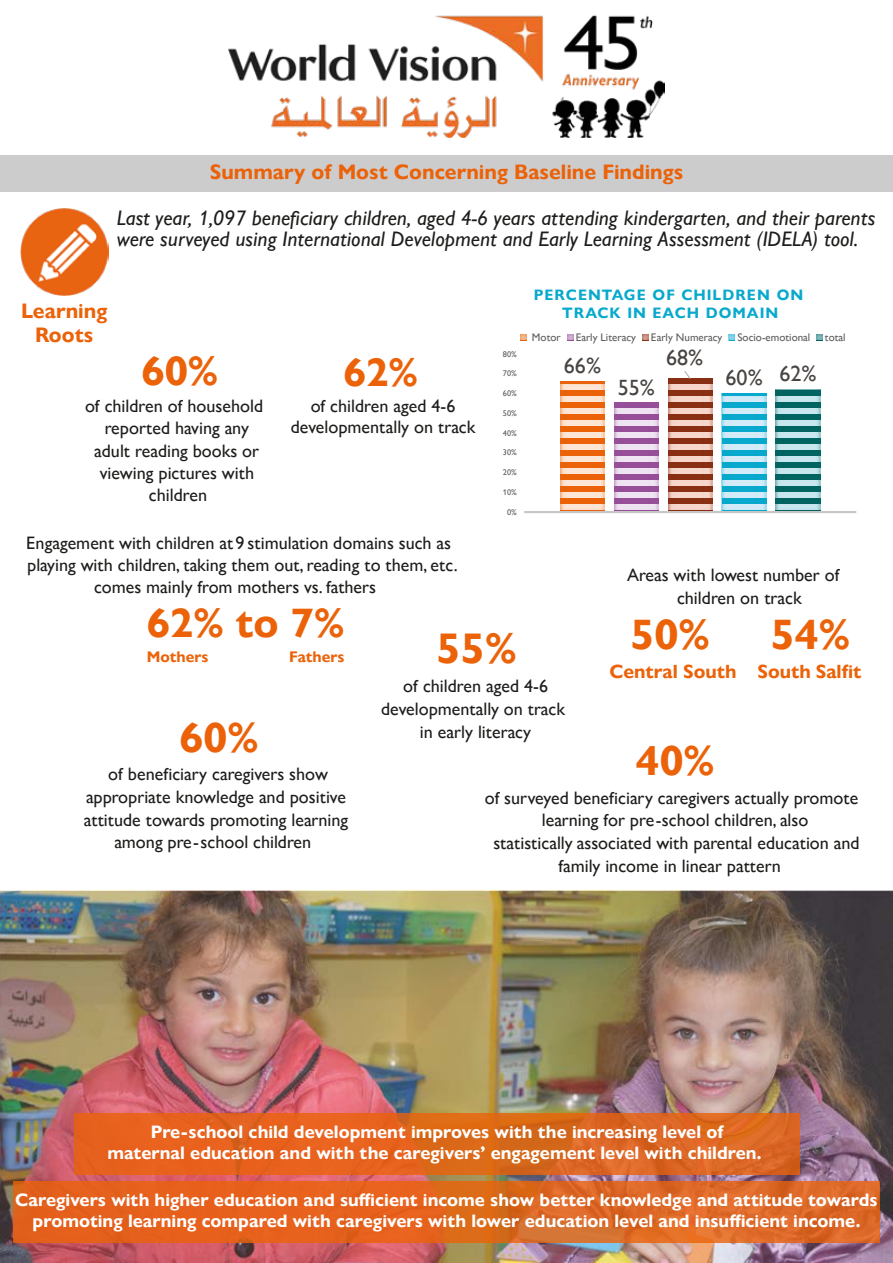
<style>
.page{position:relative;width:893px;height:1263px;background:#fff}
.page>*{position:absolute;margin:0;border:0;box-sizing:border-box;transform-origin:0 0}
.t1{font:700 42.75px "Gill Sans Nova";color:#eb6209}
.t2{font:700 42.45px "Gill Sans Nova";color:#eb6209}
.t3{font:700 42.15px "Gill Sans Nova";color:#eb6209}
.t4{font:700 42px "Gill Sans Nova";color:#eb6209}
.t5{font:700 41.1px "Gill Sans Nova";color:#eb6209}
.t6{font:700 39.9px "Gill Sans Nova";color:#eb6209}
.t7{font:500 22.05px "Gill Sans Nova";color:#484442}
.t8{font:italic 500 21px/21px "Gill Sans Nova";color:#1d1d1b}
.t9{font:700 21px/24px "Gill Sans Nova";color:#eb6209;text-align:center}
.t10{font:700 19.2px "Gill Sans Nova";color:#eb6209}
.t11{font:500 18px/22.8px "Gill Sans Nova";color:#1d1d1b;text-align:center}
.t12{font:700 18px/21px "Gill Sans Nova";color:#fff;text-align:center}
.t13{font:700 15.45px "Gill Sans Nova";color:#eb6209}
.t14{font:700 15.15px/17.5px "Gill Sans Nova";letter-spacing:.065em;color:#08a9cc;text-align:center}
.t15{font:500 10.95px "Gill Sans Nova";color:#5f5c5b}
.t16{font:500 8.25px "Gill Sans Nova";color:#5f5c5b}
</style>
<div class="page">
<img style="left:0;top:891px;width:893px;height:372px">
<svg style="left:74px;top:1113px;width:726px;height:61px;fill:#e2641e"></svg>
<div style="left:0;top:155px;width:893px;height:37px;background:#cdcccc"></div>
<img style="left:560px;top:381px;width:45px;height:130px">
<img style="left:614px;top:403px;width:44px;height:108px">
<img style="left:668px;top:379px;width:44px;height:132px">
<img style="left:722px;top:393px;width:44px;height:118px">
<img style="left:776px;top:389px;width:44px;height:122px">
<hr style="left:524px;top:511px;width:332px;height:2px;background:#c9c7c6">
<svg style="left:683px;top:371px;width:9px;height:9px"></svg>
<svg style="left:520px;top:334px;width:6px;height:6px"></svg>
<svg style="left:567px;top:334px;width:6px;height:6px"></svg>
<svg style="left:642px;top:334px;width:6px;height:6px"></svg>
<svg style="left:729px;top:334px;width:6px;height:6px"></svg>
<svg style="left:816px;top:334px;width:6px;height:6px"></svg>
<svg style="left:13px;top:1181px;width:867px;height:61px;fill:#e3631e"></svg>
<img style="left:228px;top:15px;width:437px;height:123px">
<img style="left:20px;top:208px;width:88px;height:87px">
<p class="t9" style="left:210px;top:160px;width:475px">Summary of Most Concerning Baseline Findings</p>
<p class="t8" style="left:117px;top:207px;width:760px">Last year, 1,097 beneficiary children, aged 4-6 years attending kindergarten, and their parents were surveyed using International Development and Early Learning Assessment (IDELA) tool.</p>
<p class="t9" style="left:21px;top:298px;width:88px">Learning<br>Roots</p>
<p class="t14" style="left:534px;top:286px;width:271px">PERCENTAGE OF CHILDREN ON<br>TRACK IN EACH DOMAIN</p>
<p class="t15" style="left:532px;top:330px;width:30px">Motor</p>
<p class="t15" style="left:576px;top:330px;width:62px">Early Literacy</p>
<p class="t15" style="left:651px;top:330px;width:73px">Early Numeracy</p>
<p class="t15" style="left:737px;top:330px;width:75px">Socio-emotional</p>
<p class="t15" style="left:825px;top:330px;width:22px">total</p>
<h3 class="t5" style="left:141px;top:345px;width:78px">60%</h3>
<h3 class="t6" style="left:343px;top:348px;width:76px">62%</h3>
<p class="t11" style="left:85px;top:395px;width:180px;line-height:22.2px">of children of household reported having any adult reading books or viewing pictures with children</p>
<p class="t11" style="left:291px;top:395px;width:186px;line-height:21px">of children aged 4-6 developmentally on track</p>
<p class="t16" style="left:503px;top:349px;width:15px">80%</p>
<p class="t16" style="left:503px;top:368px;width:15px">70%</p>
<p class="t16" style="left:503px;top:388px;width:15px">60%</p>
<p class="t16" style="left:503px;top:408px;width:15px">50%</p>
<p class="t16" style="left:503px;top:428px;width:15px">40%</p>
<p class="t16" style="left:503px;top:448px;width:15px">30%</p>
<p class="t16" style="left:503px;top:467px;width:15px">20%</p>
<p class="t16" style="left:503px;top:487px;width:15px">10%</p>
<p class="t16" style="left:507px;top:507px;width:11px">0%</p>
<p class="t11" style="left:26px;top:531px;width:426px">Engagement with children at9 stimulation domains such as</p>
<p class="t11" style="left:27px;top:554px;width:432px">playing with children, taking them out, reading to them, etc.</p>
<p class="t11" style="left:94px;top:575px;width:284px">comes mainly from mothers vs. fathers</p>
<h3 class="t5" style="left:147px;top:598px;width:199px">62% to 7%</h3>
<p class="t13" style="left:147px;top:647px;width:63px">Mothers</p>
<p class="t13" style="left:289px;top:647px;width:57px">Fathers</p>
<h1 class="t1" style="left:437px;top:622px;width:82px">55%</h1>
<p class="t7" style="left:564px;top:352px;width:39px">66%</p>
<p class="t11" style="left:381px;top:674px;width:185px">of children aged 4-6 developmentally on track</p>
<p class="t7" style="left:618px;top:374px;width:39px">55%</p>
<p class="t7" style="left:666px;top:344px;width:39px">68%</p>
<p class="t7" style="left:726px;top:362px;width:93px">60% 62%</p>
<p class="t11" style="left:677px;top:563px;width:164px;text-align:left;text-indent:-50px">Areas with lowest number of children on track</p>
<h2 class="t2" style="left:630px;top:608px;width:81px">50%</h2>
<p class="t10" style="left:609px;top:659px;width:129px">Central South</p>
<h2 class="t2" style="left:771px;top:608px;width:81px">54%</h2>
<p class="t10" style="left:757px;top:659px;width:106px">South Salfit</p>
<h3 class="t3" style="left:180px;top:711px;width:80px">60%</h3>
<p class="t11" style="left:84px;top:762px;width:266px">of beneficiary caregivers show appropriate knowledge and positive attitude towards promoting learning among pre-school children</p>
<p class="t11" style="left:420px;top:720px;width:113px">in early literacy</p>
<h3 class="t4" style="left:636px;top:735px;width:80px">40%</h3>
<p class="t11" style="left:485px;top:786px;width:376px">of surveyed beneficiary caregivers actually promote learning for pre-school children, also<br>statistically associated with parental education and family income in linear pattern</p>
<p class="t12" style="left:107px;top:1121px;width:656px">Pre-school child development improves with the increasing level of maternal education and with the caregivers’ engagement level with children.</p>
<p class="t12" style="left:15px;top:1189px;width:864px">Caregivers with higher education and sufficient income show better knowledge and attitude towards promoting learning compared with caregivers with lower education level and insufficient income.</p>
</div>
